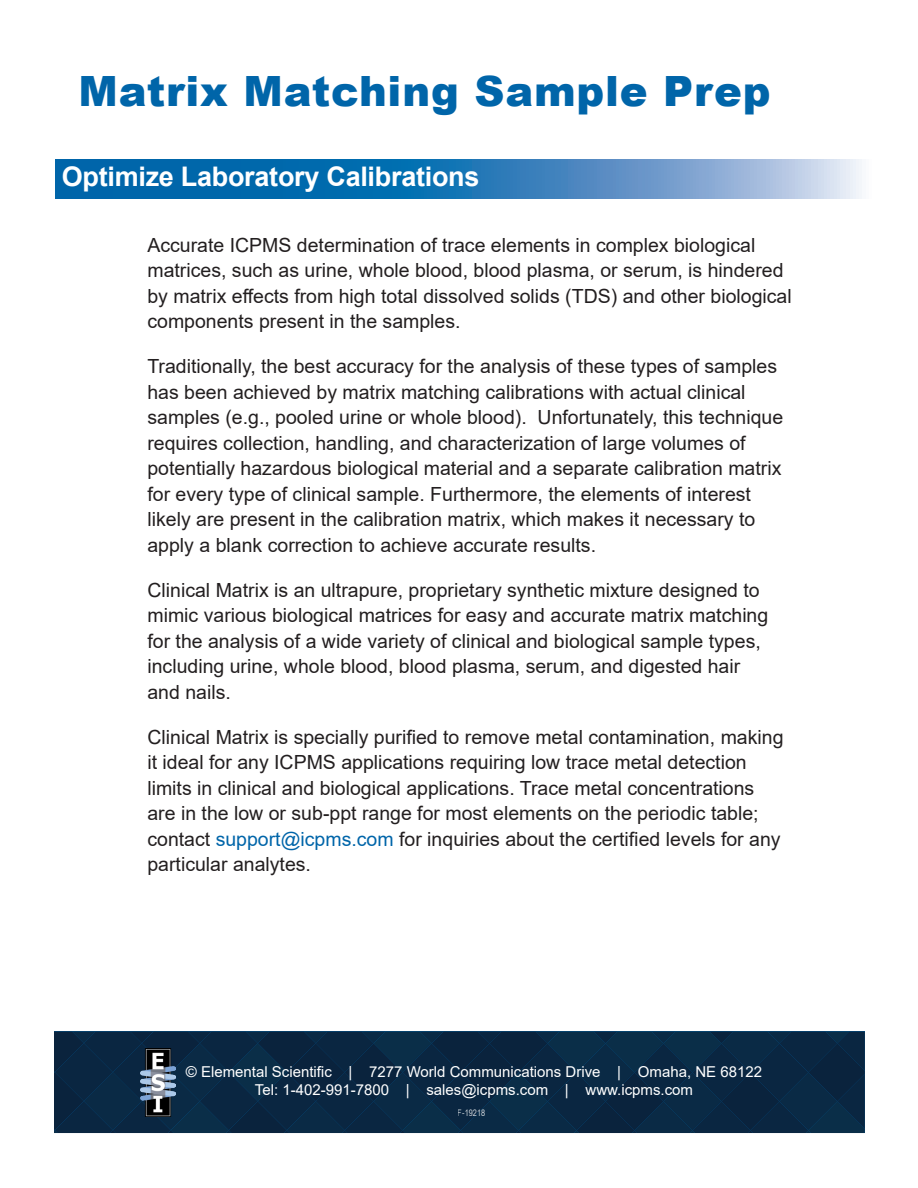
<style>
.page{position:relative;width:918px;height:1188px;background:#fff}
.page>*{position:absolute;margin:0;border:0;box-sizing:border-box;transform-origin:0 0}
.Product_Name{font:900 41.7px "Arial";letter-spacing:.02em;color:#0065a9}
.Main_Point_headline_in_blue_bar{font:700 27px "Arial";letter-spacing:-.01em;color:#fff}
.first_consecutive_bullet{font:19.5px/25.5px "Arial";color:#231f20}
.Body_Copy{font:15px/18px "Arial";color:#fff;text-align:center}
.t1{font:9px "Arial Narrow";color:#fff}
.s1{color:#0065a9}
</style>
<div class="page">
<div style="left:54px;top:1031px;width:811px;height:102px;background:#0a2641"></div>
<img style="left:140px;top:1048px;width:35px;height:68px">
<svg style="left:55px;top:160px;width:807px;height:38px;background:#3c86bd"></svg>
<p class="Product_Name" style="left:79px;top:61px;width:694px">Matrix Matching Sample Prep</p>
<p class="Main_Point_headline_in_blue_bar" style="left:62px;top:157px;width:419px">Optimize Laboratory Calibrations</p>
<p class="first_consecutive_bullet" style="left:147px;top:232px;width:646px">Accurate ICPMS determination of trace elements in complex biological matrices, such as urine, whole blood, blood plasma, or serum, is hindered by matrix effects from high total dissolved solids (TDS) and other biological components present in the samples.</p>
<p class="first_consecutive_bullet" style="left:147px;top:354px;width:637px">Traditionally, the best accuracy for the analysis of these types of samples has been achieved by matrix matching calibrations with actual clinical samples (e.g., pooled urine or whole blood). Unfortunately, this technique requires collection, handling, and characterization of large volumes of potentially hazardous biological material and a separate calibration matrix for every type of clinical sample. Furthermore, the elements of interest likely are present in the calibration matrix, which makes it necessary to apply a blank correction to achieve accurate results.</p>
<p class="first_consecutive_bullet" style="left:147px;top:577px;width:622px">Clinical Matrix is an ultrapure, proprietary synthetic mixture designed to mimic various biological matrices for easy and accurate matrix matching for the analysis of a wide variety of clinical and biological sample types, including urine, whole blood, blood plasma, serum, and digested hair and nails.</p>
<p class="first_consecutive_bullet" style="left:147px;top:724px;width:638px">Clinical Matrix is specially purified to remove metal contamination, making it ideal for any ICPMS applications requiring low trace metal detection limits in clinical and biological applications. Trace metal concentrations are in the low or sub-ppt range for most elements on the periodic table; contact <span class="s1">support@icpms.com</span> for inquiries about the certified levels for any particular analytes.</p>
<p class="Body_Copy" style="left:186px;top:1063px;width:578px">© Elemental Scientific | 7277 World Communications Drive | Omaha, NE 68122<br>Tel: 1-402-991-7800 | sales@icpms.com | www.icpms.com</p>
<p class="t1" style="left:458px;top:1106px;width:29px">F-19218</p>
</div>
